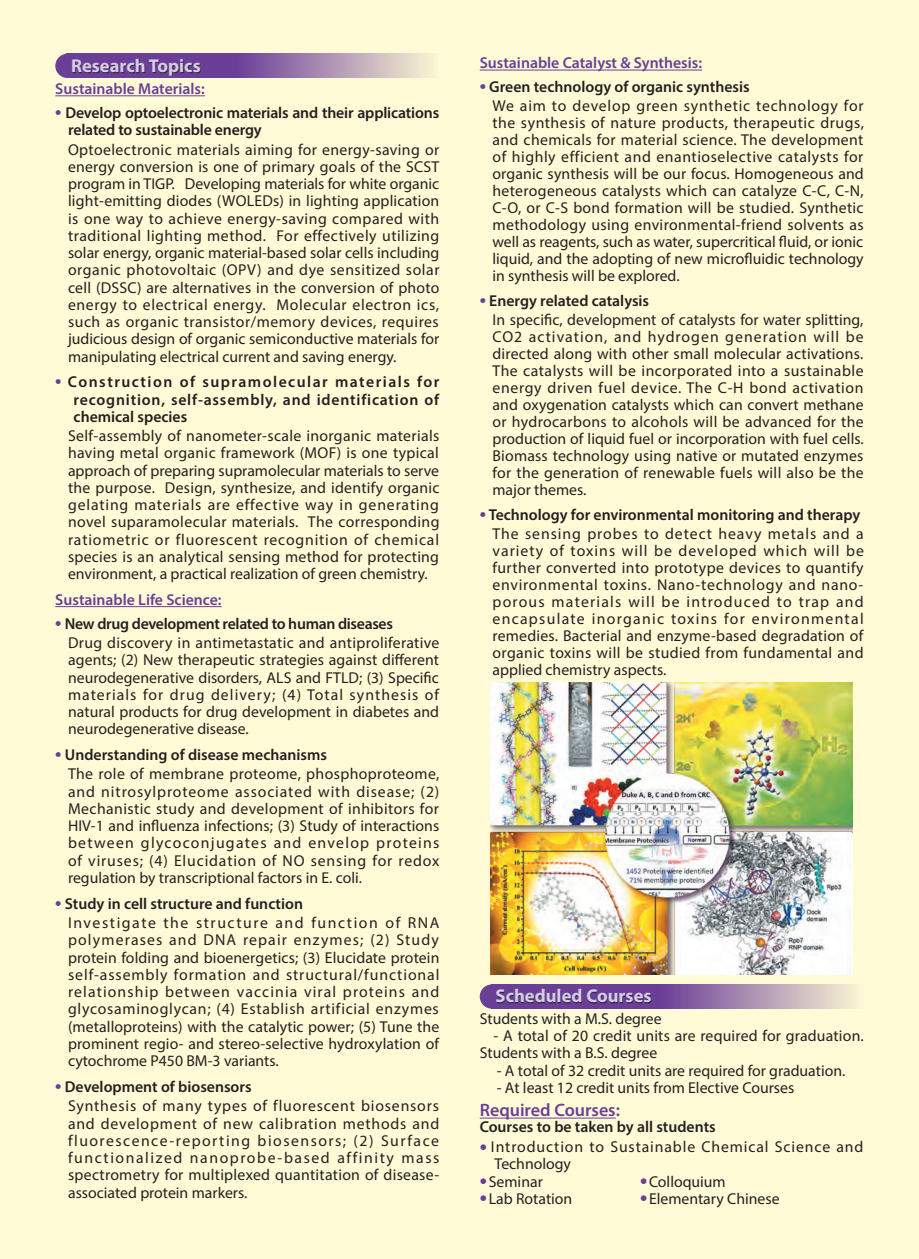
<style>
.page{position:relative;width:919px;height:1259px;background:#fff}
.page>*{position:absolute;margin:0;border:0;box-sizing:border-box;transform-origin:0 0}
.t1{font:700 18.6px "Myriad Pro";color:#d5cce5}
.t2{font:600 18px "Myriad Pro";color:#6b3e98}
.t3{font:15.75px/17.2px "Myriad Pro";letter-spacing:.005em;color:#231f20;text-align:justify}
.t4{font:600 15.75px/17.2px "Myriad Pro";color:#231f20}
.t5{font:15.75px/19.4px "Myriad Pro";letter-spacing:.05em;color:#231f20}
.t6{font:15.75px/19.4px "Myriad Pro";letter-spacing:.025em;color:#231f20}
.t7{font:600 15.75px "Myriad Pro";color:#6b3e98}
.t8{font:15.75px/19.4px "Myriad Pro";letter-spacing:.1em;color:#231f20}
.t9{font:15.75px/17.2px "Myriad Pro";letter-spacing:.055em;color:#231f20}
.s1{font-weight:600}
.s2{font-weight:400}
</style>
<div class="page">
<div style="left:0;top:0;width:918px;height:1259px;background:#fffbd6"></div>
<hr style="left:55px;top:95px;width:150px;height:1px;background:#6b3e98">
<hr style="left:55px;top:606px;width:167px;height:1px;background:#6b3e98">
<svg style="left:67px;top:54px;width:364px;height:24px;background:#9c7dac"></svg>
<svg style="left:55px;top:54px;width:12px;height:24px"></svg>
<div style="left:73px;top:59px;width:128px;height:17px;background:#231f20;opacity:.75"></div>
<hr style="left:479px;top:70px;width:223px;height:1px;background:#6b3e98">
<hr style="left:479px;top:1117px;width:136px;height:1px;background:#6b3e98">
<img style="left:491px;top:682px;width:361px;height:292px">
<svg style="left:492px;top:984px;width:363px;height:24px;background:#9b7cab"></svg>
<svg style="left:479px;top:984px;width:13px;height:24px"></svg>
<div style="left:497px;top:990px;width:155px;height:13px;background:#231f20;opacity:.75"></div>
<p class="t1" style="left:71px;top:53px;width:131px">Research Topics</p>
<p class="t7" style="left:55px;top:79px;width:151px">Sustainable Materials:</p>
<p class="t4" style="left:68px;top:104px;width:372px;text-indent:-13px"><sup>●</sup> Develop optoelectronic materials and their applications related to sustainable energy</p>
<p class="t3" style="left:68px;top:140px;width:373px">Optoelectronic materials aiming for energy-saving or energy conversion is one of primary goals of the SCST program in TIGP. Developing materials for white organic light-emitting diodes (WOLEDs) in lighting application is one way to achieve energy-saving compared with traditional lighting method. For effectively utilizing solar energy, organic material-based solar cells including organic photovoltaic (OPV) and dye sensitized solar cell (DSSC) are alternatives in the conversion of photo energy to electrical energy. Molecular electron ics, such as organic transistor/memory devices, requires judicious design of organic semiconductive materials for manipulating electrical current and saving energy.</p>
<p class="t4" style="left:74px;top:373px;width:367px;text-align:justify;text-indent:-18px"><sup>●</sup> Construction of supramolecular materials for recognition, self-assembly, and identification of chemical species</p>
<p class="t3" style="left:68px;top:427px;width:373px">Self-assembly of nanometer-scale inorganic materials having metal organic framework (MOF) is one typical approach of preparing supramolecular materials to serve the purpose. Design, synthesize, and identify organic gelating materials are effective way in generating novel suparamolecular materials. The corresponding ratiometric or fluorescent recognition of chemical species is an analytical sensing method for protecting environment, a practical realization of green chemistry.</p>
<p class="t7" style="left:55px;top:589px;width:168px">Sustainable Life Science:</p>
<p class="t3" style="left:68px;top:613px;width:373px;line-height:19.4px;text-indent:-13px"><sup>●</sup> <span class="s1">New drug development related to human diseases<br></span>Drug discovery in antimetastatic and antiproliferative</p>
<p class="t3" style="left:68px;top:651px;width:372px">agents; (2) New therapeutic strategies against different neurodegenerative disorders, ALS and FTLD; (3) Specific materials for drug delivery; (4) Total synthesis of natural products for drug development in diabetes and neurodegenerative disease.</p>
<p class="t6" style="left:68px;top:745px;width:373px;text-indent:-13px"><sup>●</sup> <span class="s1">Understanding of disease mechanisms<br></span>The role of membrane proteome, phosphoproteome,</p>
<p class="t3" style="left:68px;top:782px;width:373px">and nitrosylproteome associated with disease; (2)<br>Mechanistic study and development of inhibitors for HIV-1 and influenza infections; (3) Study of interactions between glycoconjugates and envelop proteins of viruses; (4) Elucidation of NO sensing for redox regulation by transcriptional factors in E. coli.</p>
<p class="t8" style="left:68px;top:893px;width:373px;text-indent:-13px"><sup>●</sup> <span class="s1">Study in cell structure and function<br></span>Investigate the structure and function of RNA</p>
<p class="t3" style="left:68px;top:931px;width:373px">polymerases and DNA repair enzymes; (2) Study protein folding and bioenergetics; (3) Elucidate protein self-assembly formation and structural/functional relationship between vaccinia viral proteins and glycosaminoglycan; (4) Establish artificial enzymes (metalloproteins) with the catalytic power; (5) Tune the prominent regio- and stereo-selective hydroxylation of cytochrome P450 BM-3 variants.</p>
<p class="t5" style="left:68px;top:1076px;width:372px;text-indent:-13px"><sup>●</sup> <span class="s1">Development of biosensors<br></span>Synthesis of many types of fluorescent biosensors</p>
<p class="t3" style="left:68px;top:1114px;width:373px">and development of new calibration methods and fluorescence-reporting biosensors; (2) Surface functionalized nanoprobe-based affinity mass spectrometry for multiplexed quantitation of disease&shy;associated protein markers.</p>
<p class="t7" style="left:479px;top:53px;width:224px">Sustainable Catalyst &amp; Synthesis:</p>
<p class="t5" style="left:492px;top:77px;width:372px;text-indent:-13px"><sup>●</sup> <span class="s1">Green technology of organic synthesis<br></span>We aim to develop green synthetic technology for</p>
<p class="t3" style="left:492px;top:114px;width:373px">the synthesis of nature products, therapeutic drugs, and chemicals for material science. The development of highly efficient and enantioselective catalysts for organic synthesis will be our focus. Homogeneous and heterogeneous catalysts which can catalyze C-C, C-N, C-O, or C-S bond formation will be studied. Synthetic methodology using environmental-friend solvents as well as reagents, such as water, supercritical fluid, or ionic liquid, and the adopting of new microfluidic technology in synthesis will be explored.</p>
<p class="t3" style="left:492px;top:291px;width:372px;line-height:19px;text-indent:-13px"><sup>●</sup> <span class="s1">Energy related catalysis<br></span>In specific, development of catalysts for water splitting,</p>
<p class="t3" style="left:492px;top:328px;width:373px">CO2 activation, and hydrogen generation will be directed along with other small molecular activations.<br>The catalysts will be incorporated into a sustainable energy driven fuel device. The C-H bond activation and oxygenation catalysts which can convert methane or hydrocarbons to alcohols will be advanced for the production of liquid fuel or incorporation with fuel cells.<br>Biomass technology using native or mutated enzymes for the generation of renewable fuels will also be the major themes.</p>
<p class="t4" style="left:479px;top:505px;width:385px;line-height:19px;text-align:right"><sup>●</sup> Technology for environmental monitoring and therapy<br><span class="s2">The sensing probes to detect heavy metals and a</span></p>
<p class="t3" style="left:492px;top:542px;width:373px">variety of toxins will be developed which will be further converted into prototype devices to quantify environmental toxins. Nano-technology and nano&shy;porous materials will be introduced to trap and encapsulate inorganic toxins for environmental remedies. Bacterial and enzyme-based degradation of organic toxins will be studied from fundamental and applied chemistry aspects.</p>
<p class="t1" style="left:495px;top:984px;width:157px">Scheduled Courses</p>
<p class="t3" style="left:479px;top:1009px;width:183px">Students with a M.S. degree</p>
<p class="t3" style="left:479px;top:1027px;width:385px;text-indent:14px">- A total of 20 credit units are required for graduation.<br>Students with a B.S. degree</p>
<p class="t3" style="left:496px;top:1061px;width:350px">- A total of 32 credit units are required for graduation.</p>
<p class="t3" style="left:496px;top:1078px;width:299px">- At least 12 credit units from Elective Courses</p>
<p class="t2" style="left:479px;top:1098px;width:142px">Required Courses:</p>
<p class="t4" style="left:479px;top:1117px;width:237px">Courses to be taken by all students</p>
<p class="t9" style="left:494px;top:1138px;width:370px;text-indent:-15px"><sup>●</sup> Introduction to Sustainable Chemical Science and<br>Technology</p>
<p class="t3" style="left:479px;top:1172px;width:65px"><sup>●</sup> Seminar</p>
<p class="t3" style="left:640px;top:1172px;width:87px"><sup>●</sup> Colloquium</p>
<p class="t3" style="left:479px;top:1189px;width:94px"><sup>●</sup> Lab Rotation</p>
<p class="t3" style="left:640px;top:1189px;width:141px"><sup>●</sup> Elementary Chinese</p>
</div>
